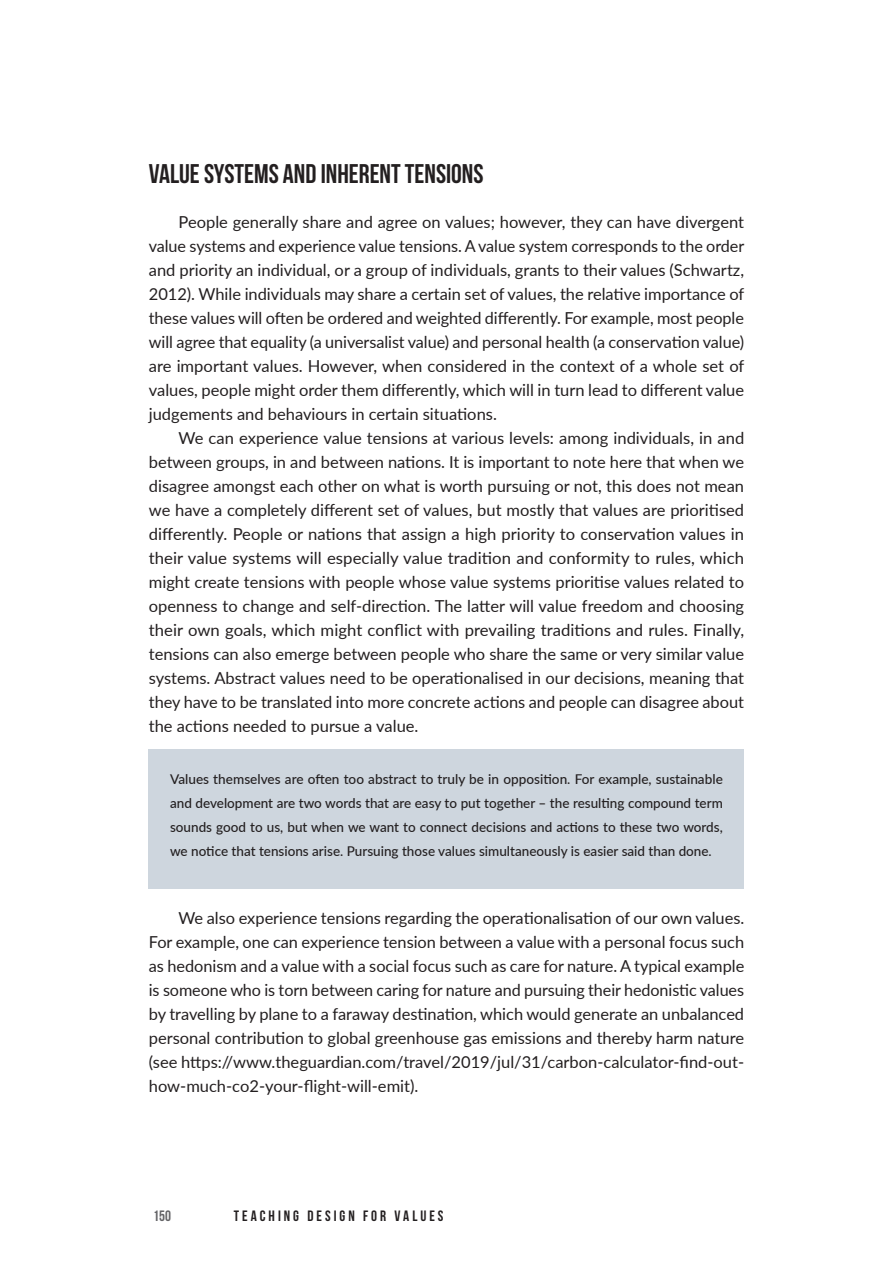
<style>
.page{position:relative;width:893px;height:1263px;background:#fff}
.page>*{position:absolute;margin:0;border:0;box-sizing:border-box;transform-origin:0 0}
.TEXT_-_Lato_Regular{font:27px "Bebas Neue";color:#231f20}
.TEXT_-_Lato_Regular-2{font:16.5px/24px "Lato";color:#231f20;text-align:justify}
.t1{font:15px "Bebas Neue";letter-spacing:.2em;color:#231f20}
.t2{font:15px "Bebas Neue";color:#636366}
.t3{font:500 13.5px/24px "Lato";color:#231f20;text-align:justify}
</style>
<div class="page">
<div style="left:149px;top:749px;width:595px;height:140px;background:#ced6de"></div>
<p class="TEXT_-_Lato_Regular" style="left:149px;top:159px;width:336px">VALUE SYSTEMS AND INHERENT TENSIONS</p>
<p class="TEXT_-_Lato_Regular-2" style="left:149px;top:209px;width:597px;text-indent:30px">People generally share and agree on values; however, they can have divergent value systems and experience value tensions. A value system corresponds to the order and priority an individual, or a group of individuals, grants to their values (Schwartz, 2012). While individuals may share a certain set of values, the relative importance of these values will often be ordered and weighted differently. For example, most people will agree that equality (a universalist value) and personal health (a conservation value) are important values. However, when considered in the context of a whole set of values, people might order them differently, which will in turn lead to different value judgements and behaviours in certain situations.</p>
<p class="TEXT_-_Lato_Regular-2" style="left:149px;top:425px;width:597px;text-indent:30px">We can experience value tensions at various levels: among individuals, in and between groups, in and between nations. It is important to note here that when we disagree amongst each other on what is worth pursuing or not, this does not mean we have a completely different set of values, but mostly that values are prioritised differently. People or nations that assign a high priority to conservation values in their value systems will especially value tradition and conformity to rules, which might create tensions with people whose value systems prioritise values related to openness to change and self-direction. The latter will value freedom and choosing their own goals, which might conflict with prevailing traditions and rules. Finally, tensions can also emerge between people who share the same or very similar value systems. Abstract values need to be operationalised in our decisions, meaning that they have to be translated into more concrete actions and people can disagree about the actions needed to pursue a value.</p>
<p class="t3" style="left:170px;top:766px;width:554px">Values themselves are often too abstract to truly be in opposition. For example, sustainable and development are two words that are easy to put together – the resulting compound term sounds good to us, but when we want to connect decisions and actions to these two words, we notice that tensions arise. Pursuing those values simultaneously is easier said than done.</p>
<p class="TEXT_-_Lato_Regular-2" style="left:149px;top:905px;width:597px;text-indent:30px">We also experience tensions regarding the operationalisation of our own values.<br>For example, one can experience tension between a value with a personal focus such as hedonism and a value with a social focus such as care for nature. A typical example is someone who is torn between caring for nature and pursuing their hedonistic values by travelling by plane to a faraway destination, which would generate an unbalanced personal contribution to global greenhouse gas emissions and thereby harm nature (see https://www.theguardian.com/travel/2019/jul/31/carbon-calculator-find-out&shy;how-much-co2-your-flight-will-emit).</p>
<p class="t2" style="left:153px;top:1207px;width:19px">150</p>
<p class="t1" style="left:234px;top:1207px;width:211px">TEACHING DESIGN FOR VALUES</p>
</div>
